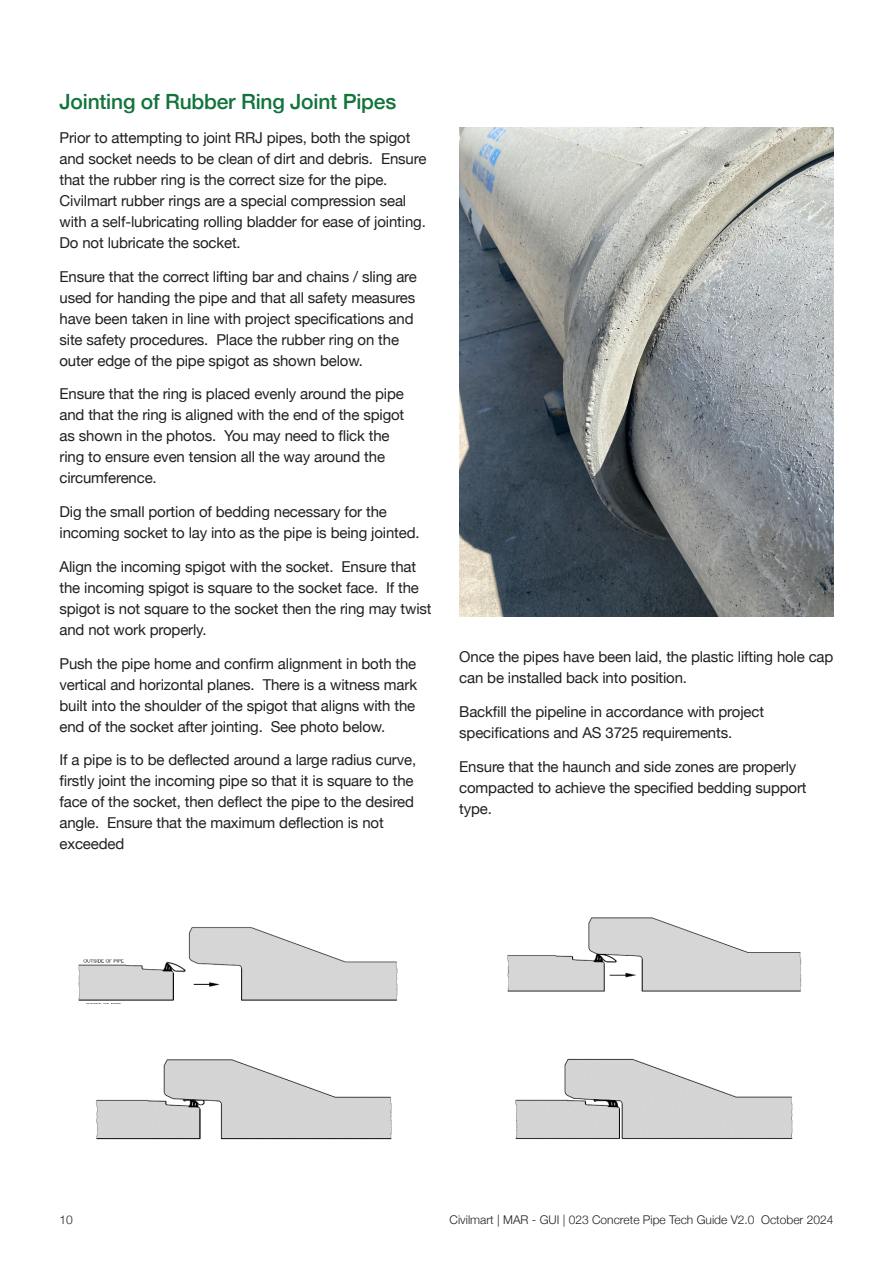
<style>
.page{position:relative;width:893px;height:1263px;background:#fff}
.page>*{position:absolute;margin:0;border:0;box-sizing:border-box;transform-origin:0 0}
.Body{font:500 21px "Helvetica Neue";letter-spacing:-.01em;color:#12733b}
.Body-2{font:15px/21px "Helvetica Neue";letter-spacing:-.01em;color:#231f20}
.t1{font:300 12px "Helvetica Neue";color:#231f20}
</style>
<div class="page">
<img style="left:459px;top:128px;width:374px;height:489px">
<img style="left:78px;top:927px;width:320px;height:74px">
<img style="left:507px;top:917px;width:295px;height:75px">
<img style="left:515px;top:1058px;width:278px;height:81px">
<img style="left:96px;top:1059px;width:296px;height:81px">
<p class="Body" style="left:60px;top:85px;width:338px">Jointing of Rubber Ring Joint Pipes</p>
<p class="Body-2" style="left:60px;top:128px;width:368px">Prior to attempting to joint RRJ pipes, both the spigot and socket needs to be clean of dirt and debris. Ensure that the rubber ring is the correct size for the pipe.<br>Civilmart rubber rings are a special compression seal with a self-lubricating rolling bladder for ease of jointing.<br>Do not lubricate the socket.</p>
<p class="Body-2" style="left:60px;top:267px;width:359px">Ensure that the correct lifting bar and chains / sling are used for handing the pipe and that all safety measures have been taken in line with project specifications and site safety procedures. Place the rubber ring on the outer edge of the pipe spigot as shown below.</p>
<p class="Body-2" style="left:60px;top:384px;width:346px">Ensure that the ring is placed evenly around the pipe and that the ring is aligned with the end of the spigot as shown in the photos. You may need to flick the ring to ensure even tension all the way around the circumference.</p>
<p class="Body-2" style="left:60px;top:502px;width:362px">Dig the small portion of bedding necessary for the incoming socket to lay into as the pipe is being jointed.</p>
<p class="Body-2" style="left:60px;top:557px;width:374px">Align the incoming spigot with the socket. Ensure that the incoming spigot is square to the socket face. If the spigot is not square to the socket then the ring may twist and not work properly.</p>
<p class="Body-2" style="left:60px;top:653px;width:359px">Push the pipe home and confirm alignment in both the vertical and horizontal planes. There is a witness mark built into the shoulder of the spigot that aligns with the end of the socket after jointing. See photo below.</p>
<p class="Body-2" style="left:60px;top:750px;width:358px">If a pipe is to be deflected around a large radius curve, firstly joint the incoming pipe so that it is square to the face of the socket, then deflect the pipe to the desired angle. Ensure that the maximum deflection is not exceeded</p>
<p class="Body-2" style="left:459px;top:647px;width:376px">Once the pipes have been laid, the plastic lifting hole cap can be installed back into position.</p>
<p class="Body-2" style="left:459px;top:702px;width:306px">Backfill the pipeline in accordance with project specifications and AS 3725 requirements.</p>
<p class="Body-2" style="left:459px;top:757px;width:349px">Ensure that the haunch and side zones are properly compacted to achieve the specified bedding support type.</p>
<p class="t1" style="left:60px;top:1210px;width:15px">10</p>
<p class="t1" style="left:450px;top:1210px;width:385px">Civilmart | MAR - GUI | 023 Concrete Pipe Tech Guide V2.0 October 2024</p>
</div>
